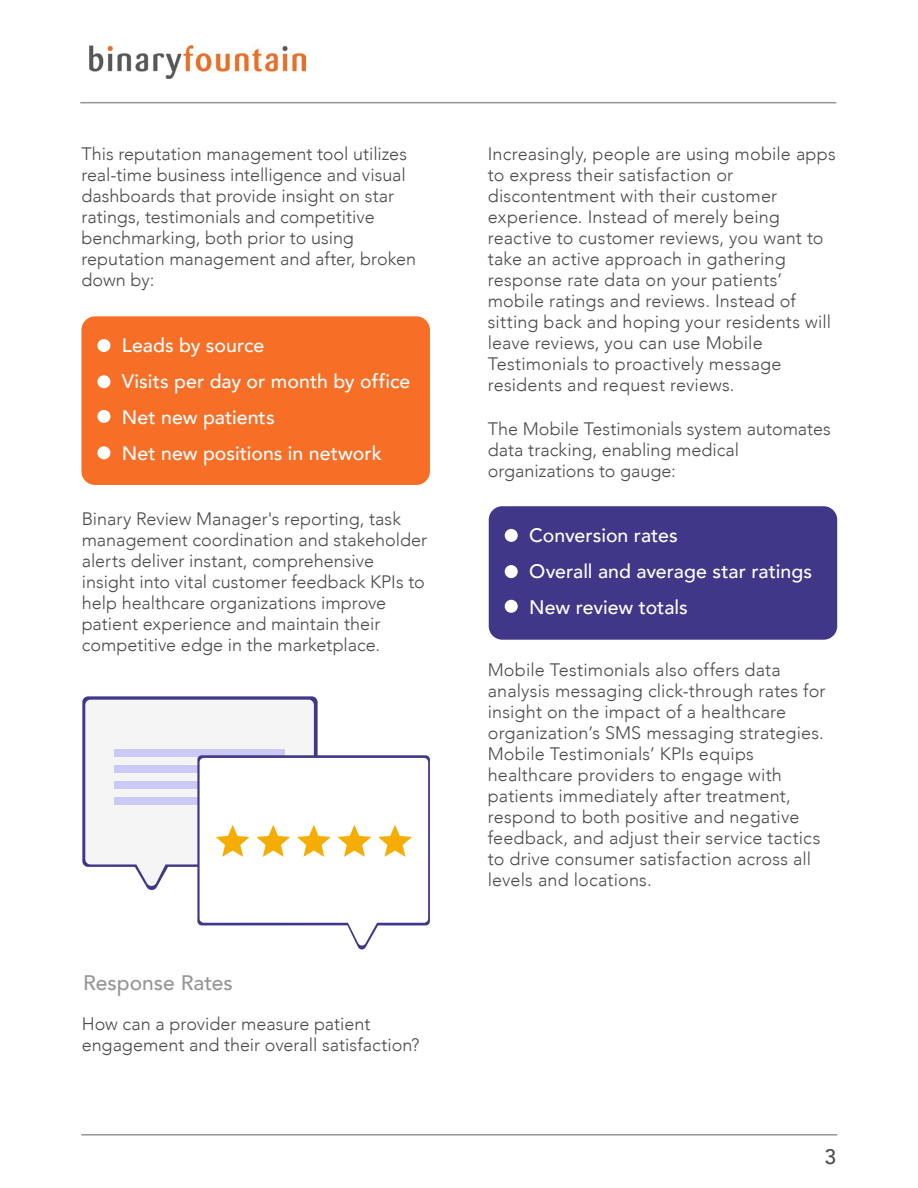
<style>
.page{position:relative;width:918px;height:1188px;background:#fff}
.page>*{position:absolute;margin:0;border:0;box-sizing:border-box;transform-origin:0 0}
.t1{font:500 21px "Avenir";color:#969696}
.t2{font:500 21px "Avenir";color:#4a4a4a}
.t3{font:500 19.5px/36px "Avenir";color:#fff}
.t4{font:300 18px/21px "Avenir";letter-spacing:.005em;color:#4a4a4a}
</style>
<div class="page">
<img style="left:90px;top:46px;width:216px;height:33px">
<hr style="left:80px;top:102px;width:756px;height:1px;background:#969696">
<hr style="left:81px;top:1134px;width:756px;height:2px;background:#969696">
<div style="left:81px;top:316px;width:349px;height:169px;background:#f76e27;border-radius:14px"></div>
<div style="left:97px;top:339px;width:13px;height:13px;background:#fff;border-radius:50%"></div>
<div style="left:97px;top:375px;width:13px;height:13px;background:#fff;border-radius:50%"></div>
<div style="left:97px;top:446px;width:13px;height:13px;background:#fff;border-radius:50%"></div>
<div style="left:97px;top:410px;width:13px;height:13px;background:#fff;border-radius:50%"></div>
<div style="left:489px;top:506px;width:348px;height:134px;background:#403788;border-radius:14px"></div>
<div style="left:505px;top:529px;width:13px;height:13px;background:#fff;border-radius:50%"></div>
<div style="left:505px;top:565px;width:13px;height:13px;background:#fff;border-radius:50%"></div>
<div style="left:505px;top:600px;width:13px;height:13px;background:#fff;border-radius:50%"></div>
<svg style="left:82px;top:696px;width:235px;height:170px"></svg>
<svg style="left:357px;top:756px;width:73px;height:194px"></svg>
<svg style="left:85px;top:700px;width:343px;height:246px"></svg>
<p class="t4" style="left:81px;top:143px;width:336px">This reputation management tool utilizes real-time business intelligence and visual dashboards that provide insight on star ratings, testimonials and competitive benchmarking, both prior to using reputation management and after, broken down by:</p>
<p class="t3" style="left:122px;top:326px;width:290px">Leads by source<br>Visits per day or month by office<br>Net new patients<br>Net new positions in network</p>
<p class="t4" style="left:82px;top:508px;width:347px">Binary Review Manager's reporting, task management coordination and stakeholder alerts deliver instant, comprehensive insight into vital customer feedback KPIs to help healthcare organizations improve patient experience and maintain their competitive edge in the marketplace.</p>
<p class="t1" style="left:83px;top:964px;width:151px">Response Rates</p>
<p class="t4" style="left:82px;top:1013px;width:339px">How can a provider measure patient engagement and their overall satisfaction?</p>
<p class="t4" style="left:488px;top:144px;width:349px">Increasingly, people are using mobile apps to express their satisfaction or discontentment with their customer experience. Instead of merely being reactive to customer reviews, you want to take an active approach in gathering response rate data on your patients’ mobile ratings and reviews. Instead of sitting back and hoping your residents will leave reviews, you can use Mobile Testimonials to proactively message residents and request reviews.</p>
<p class="t4" style="left:488px;top:419px;width:345px">The Mobile Testimonials system automates data tracking, enabling medical organizations to gauge:</p>
<p class="t3" style="left:529px;top:516px;width:284px">Conversion rates<br>Overall and average star ratings<br>New review totals</p>
<p class="t4" style="left:488px;top:659px;width:339px">Mobile Testimonials also offers data analysis messaging click-through rates for insight on the impact of a healthcare organization’s SMS messaging strategies.<br>Mobile Testimonials’ KPIs equips healthcare providers to engage with patients immediately after treatment, respond to both positive and negative feedback, and adjust their service tactics to drive consumer satisfaction across all levels and locations.</p>
<p class="t2" style="left:825px;top:1139px;width:13px">3</p>
</div>
